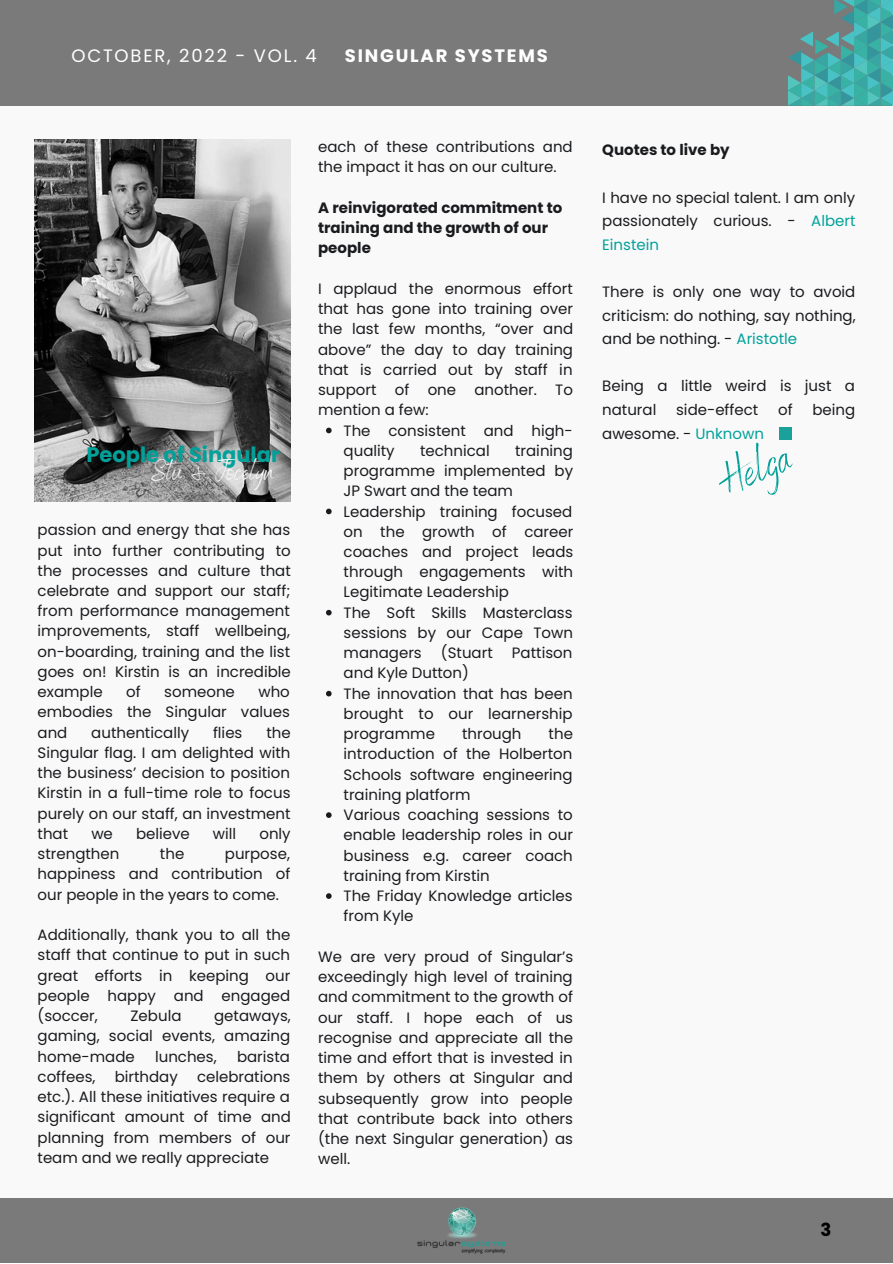
<style>
.page{position:relative;width:893px;height:1264px;background:#fff}
.page>*{position:absolute;margin:0;border:0;box-sizing:border-box;transform-origin:0 0}
.t1{font:46.5px "Benedict";color:#01a19a}
.t2{font:27px "Benedict";color:#fafafa}
.t3{font:700 21px "Poppins";color:#01a19a}
.t4{font:18px "Poppins";letter-spacing:.1em;color:#fff}
.t5{font:700 18px "Poppins";letter-spacing:.1em;color:#fff}
.t6{font:700 18px "Poppins";color:#000}
.t7{font:15px/20.2px "Poppins";color:#1a1b1e;text-align:justify}
.t8{font:700 15px/20.2px "Poppins";color:#1a1b1e}
.s1{color:#01a19a}
</style>
<div class="page">
<div style="left:0;top:0;width:892px;height:1262px;background:#f9f9f9"></div>
<div style="left:0;top:1198px;width:892px;height:64px;background:#7a7a7a"></div>
<div style="left:0;top:0;width:891px;height:106px;background:#7a7a7a"></div>
<img style="left:417px;top:1207px;width:89px;height:47px">
<svg style="left:788px;top:0;width:104px;height:106px"></svg>
<img style="left:34px;top:139px;width:256px;height:362px">
<svg style="left:326px;top:427px;width:5px;height:6px"></svg>
<svg style="left:326px;top:508px;width:5px;height:6px"></svg>
<svg style="left:326px;top:610px;width:5px;height:5px"></svg>
<svg style="left:326px;top:690px;width:5px;height:6px"></svg>
<svg style="left:326px;top:812px;width:5px;height:6px"></svg>
<svg style="left:326px;top:893px;width:5px;height:5px"></svg>
<div style="left:778px;top:427px;width:13px;height:13px;background:#1aa29a"></div>
<p class="t4" style="left:71px;top:43px;width:247px">OCTOBER, 2022 - VOL. 4</p>
<p class="t5" style="left:345px;top:43px;width:205px">SINGULAR SYSTEMS</p>
<h3 class="t3" style="left:86px;top:439px;width:195px">People of Singular</h3>
<h2 class="t2" style="left:151px;top:454px;width:124px">Stu &amp; Jocelyn</h2>
<p class="t7" style="left:38px;top:520px;width:255px">passion and energy that she has put into further contributing to the processes and culture that celebrate and support our staff; from performance management improvements, staff wellbeing, on-boarding, training and the list goes on! Kirstin is an incredible example</p>
<p class="t7" style="left:126px;top:681px;width:16px">of</p>
<p class="t7" style="left:164px;top:681px;width:72px">someone</p>
<p class="t7" style="left:38px;top:681px;width:254px;text-indent:221px">who embodies the Singular values and</p>
<p class="t7" style="left:91px;top:722px;width:99px">authentically</p>
<p class="t7" style="left:213px;top:722px;width:31px">flies</p>
<p class="t7" style="left:38px;top:722px;width:254px;text-indent:229px">the Singular flag. I am delighted with the business’ decision to position Kirstin in a full-time role to focus purely on our staff, an investment that</p>
<p class="t7" style="left:91px;top:823px;width:23px">we</p>
<p class="t7" style="left:136px;top:823px;width:55px">believe</p>
<p class="t7" style="left:213px;top:823px;width:25px">will</p>
<p class="t7" style="left:259px;top:823px;width:33px">only</p>
<p class="t7" style="left:38px;top:843px;width:83px">strengthen</p>
<p class="t7" style="left:160px;top:843px;width:26px">the</p>
<p class="t7" style="left:38px;top:843px;width:254px;text-indent:187px">purpose, happiness and contribution of our people in the years to come.</p>
<p class="t7" style="left:38px;top:924px;width:254px">Additionally, thank you to all the staff that continue to put in such great efforts in keeping our people happy and engaged (soccer,</p>
<p class="t7" style="left:130px;top:1005px;width:52px">Zebula</p>
<p class="t7" style="left:38px;top:1005px;width:255px;text-indent:176px">getaways, gaming, social events, amazing home-made</p>
<p class="t7" style="left:155px;top:1046px;width:63px">lunches,</p>
<p class="t7" style="left:237px;top:1046px;width:54px">barista</p>
<p class="t7" style="left:38px;top:1066px;width:59px">coffees,</p>
<p class="t7" style="left:115px;top:1066px;width:65px">birthday</p>
<p class="t7" style="left:38px;top:1066px;width:255px;text-indent:159px">celebrations etc.). All these initiatives require a significant amount of time and planning from members of our team and we really appreciate</p>
<p class="t7" style="left:318px;top:137px;width:256px">each of these contributions and the impact it has on our culture.</p>
<p class="t8" style="left:318px;top:197px;width:246px">A reinvigorated commitment to training and the growth of our people</p>
<p class="t7" style="left:318px;top:278px;width:256px">I applaud the enormous effort that has gone into training over the last few months, “over and above” the day to day training that is carried out by staff in support of one another. To mention a few:</p>
<p class="t7" style="left:343px;top:420px;width:231px">The consistent and high&shy;quality</p>
<p class="t7" style="left:343px;top:440px;width:231px;text-align:left;text-indent:171px">training programme implemented by<br>JP Swart and the team<br>Leadership training focused on the growth of career coaches and project leads through engagements with<br>Legitimate Leadership<br>The Soft Skills Masterclass sessions by our Cape Town managers</p>
<p class="t7" style="left:420px;top:440px;width:71px">technical</p>
<p class="t7" style="left:441px;top:643px;width:53px">(Stuart</p>
<p class="t7" style="left:512px;top:643px;width:62px">Pattison</p>
<p class="t7" style="left:343px;top:663px;width:230px;text-align:left">and Kyle Dutton)<br>The innovation that has been brought to our learnership programme</p>
<p class="t7" style="left:343px;top:723px;width:231px;text-align:left;text-indent:205px">the introduction of the Holberton<br>Schools software engineering training platform<br>Various coaching sessions to enable leadership roles in our business e.g. career coach training from Kirstin<br>The Friday Knowledge articles from Kyle</p>
<p class="t7" style="left:462px;top:723px;width:61px">through</p>
<p class="t7" style="left:318px;top:946px;width:256px">We are very proud of Singular’s exceedingly high level of training and commitment to the growth of our staff. I hope each of us recognise and appreciate all the time and effort that is invested in them by others at Singular and subsequently grow into people that contribute back into others (the next Singular generation) as well.</p>
<p class="t8" style="left:602px;top:140px;width:129px">Quotes to live by</p>
<p class="t7" style="left:602px;top:185px;width:255px;line-height:23.5px">I have no special talent. I am only passionately curious. - <span class="s1">Albert Einstein</span></p>
<p class="t7" style="left:602px;top:280px;width:255px;line-height:23.5px">There is only one way to avoid criticism: do nothing, say nothing, and be nothing. - <span class="s1">Aristotle</span></p>
<p class="t7" style="left:602px;top:374px;width:254px;line-height:23.5px">Being a little weird is just a natural</p>
<p class="t7" style="left:676px;top:400px;width:84px">side-effect</p>
<p class="t7" style="left:778px;top:400px;width:16px">of</p>
<p class="t7" style="left:812px;top:400px;width:44px">being</p>
<p class="t7" style="left:602px;top:423px;width:163px">awesome. - <span class="s1">Unknown</span></p>
<h1 class="t1" style="left:707px;top:455px;width:77px;rotate:-22deg">Helga</h1>
<p class="t6" style="left:820px;top:1216px;width:12px">3</p>
</div>
